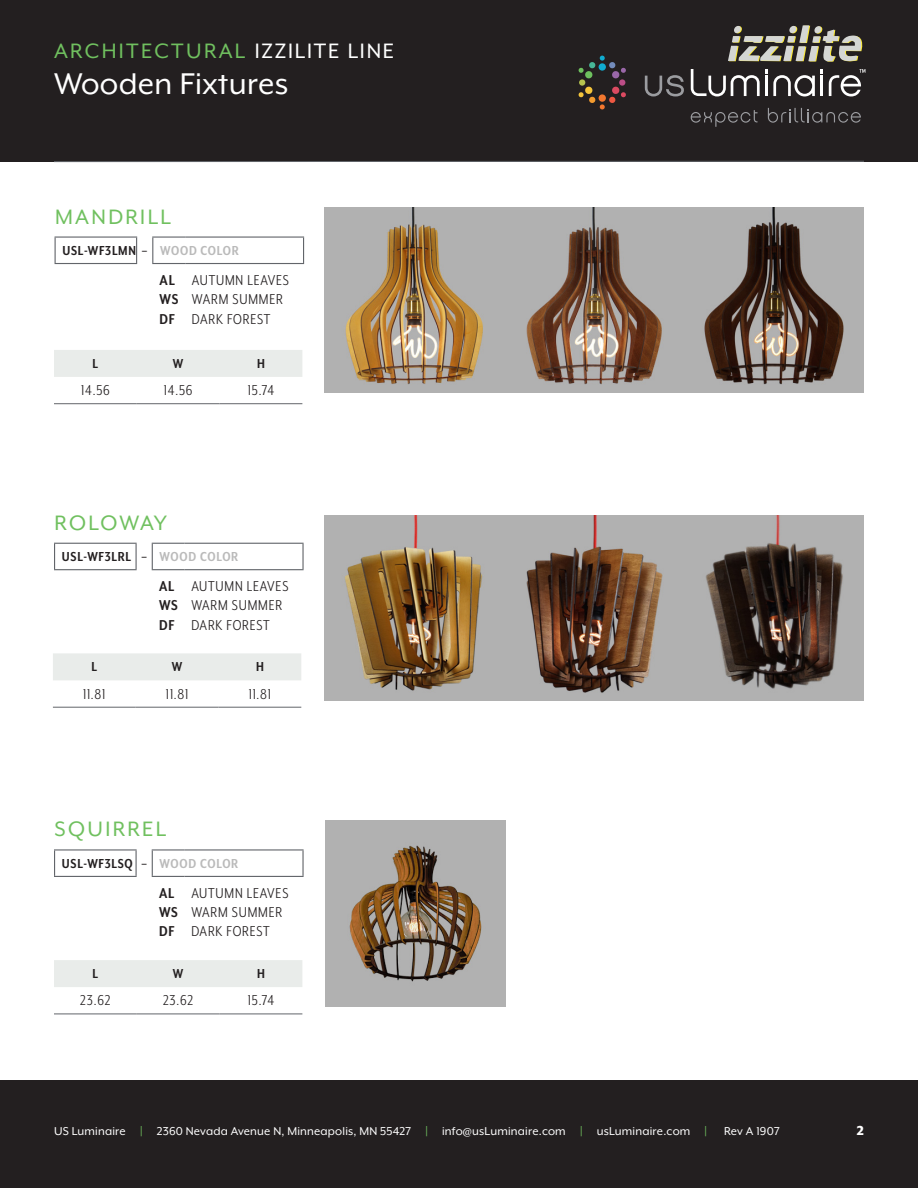
<style>
.page{position:relative;width:918px;height:1188px;background:#fff}
.page>*{position:absolute;margin:0;border:0;box-sizing:border-box;transform-origin:0 0}
.t1{font:34.5px "Mr Eaves XL Mod OT";letter-spacing:.01em;color:#fff}
.Head_Green{font:24px "Mr Eaves XL Mod OT";letter-spacing:.1em;color:#70c05f}
.Head_Green-2{font:24px "Mr Eaves XL Mod OT";letter-spacing:.075em;color:#70c05f}
.T2_L{font:16.5px "Mr Eaves XL Mod Nar OT";letter-spacing:.05em;color:#231f20}
.T3_C{font:16.5px "Mr Eaves XL Mod Nar OT";letter-spacing:.05em;color:#231f20}
.T4_L_BOLD{font:700 16.5px "Mr Eaves XL Mod Nar OT";letter-spacing:.05em;color:#231f20}
.T1_c_l_c{font:16.5px "Mr Eaves XL Mod Nar OT";letter-spacing:.05em;color:#231f20}
.T5_HEAD_L{font:700 15px "Mr Eaves XL Mod Nar OT";letter-spacing:.05em;color:#231f20}
.T7_HEAD_L-GRAY{font:700 15px "Mr Eaves XL Mod Nar OT";letter-spacing:.05em;color:#bababa}
.T6_HEAD_C{font:700 15px "Mr Eaves XL Mod Nar OT";color:#231f20}
.t2{font:800 15px "Mr Eaves XL Mod OT";color:#fff}
.t3{font:13.2px "Mr Eaves XL Mod OT";letter-spacing:.015em;color:#fff}
.s1{color:#fff}
.s2{font-weight:800;color:#70c05f}
</style>
<div class="page">
<div style="left:0;top:1080px;width:918px;height:108px;background:#231f20"></div>
<div style="left:0;top:0;width:918px;height:161px;background:#231f20"></div>
<svg style="left:645px;top:75px;width:39px;height:21px"></svg>
<hr style="left:821px;top:76px;width:2px;height:20px;background:#fff">
<svg style="left:691px;top:69px;width:124px;height:27px"></svg>
<svg style="left:691px;top:110px;width:67px;height:17px"></svg>
<svg style="left:768px;top:108px;width:93px;height:15px"></svg>
<svg style="left:829px;top:69px;width:36px;height:27px"></svg>
<div style="left:579px;top:79px;width:6px;height:7px;background:#b5c34f;border-radius:50%"></div>
<div style="left:619px;top:79px;width:6px;height:7px;background:#bc4d87;border-radius:50%"></div>
<svg style="left:579px;top:86px;width:47px;height:23px"></svg>
<svg style="left:579px;top:56px;width:47px;height:23px"></svg>
<hr style="left:54px;top:161px;width:810px;height:1px;background:#62656a">
<svg style="left:728px;top:25px;width:135px;height:37px"></svg>
<img style="left:324px;top:515px;width:540px;height:186px">
<svg style="left:54px;top:544px;width:1px;height:25px"></svg>
<hr style="left:54px;top:543px;width:83px;height:1px;background:#62656a">
<hr style="left:54px;top:569px;width:83px;height:1px;background:#62656a">
<svg style="left:136px;top:544px;width:1px;height:25px"></svg>
<svg style="left:152px;top:544px;width:1px;height:25px"></svg>
<hr style="left:152px;top:543px;width:33px;height:1px;background:#62656a">
<hr style="left:185px;top:543px;width:119px;height:1px;background:#62656a">
<hr style="left:152px;top:569px;width:33px;height:1px;background:#62656a">
<hr style="left:185px;top:569px;width:119px;height:1px;background:#62656a">
<hr style="left:302px;top:544px;width:2px;height:25px;background:#62656a">
<img style="left:325px;top:821px;width:180px;height:185px">
<svg style="left:54px;top:851px;width:1px;height:25px"></svg>
<hr style="left:54px;top:849px;width:83px;height:2px;background:#62656a">
<hr style="left:54px;top:876px;width:83px;height:1px;background:#62656a">
<svg style="left:136px;top:851px;width:1px;height:25px"></svg>
<svg style="left:152px;top:851px;width:1px;height:25px"></svg>
<hr style="left:152px;top:849px;width:33px;height:2px;background:#62656a">
<hr style="left:185px;top:849px;width:119px;height:2px;background:#62656a">
<hr style="left:152px;top:876px;width:33px;height:1px;background:#62656a">
<hr style="left:185px;top:876px;width:119px;height:1px;background:#62656a">
<hr style="left:302px;top:851px;width:2px;height:25px;background:#62656a">
<img style="left:324px;top:207px;width:540px;height:186px">
<svg style="left:55px;top:238px;width:1px;height:25px"></svg>
<hr style="left:55px;top:236px;width:82px;height:2px;background:#62656a">
<hr style="left:55px;top:263px;width:82px;height:1px;background:#62656a">
<svg style="left:136px;top:238px;width:1px;height:25px"></svg>
<svg style="left:152px;top:238px;width:1px;height:25px"></svg>
<hr style="left:152px;top:236px;width:33px;height:2px;background:#62656a">
<hr style="left:185px;top:236px;width:119px;height:2px;background:#62656a">
<hr style="left:152px;top:263px;width:33px;height:1px;background:#62656a">
<hr style="left:185px;top:263px;width:119px;height:1px;background:#62656a">
<svg style="left:303px;top:238px;width:1px;height:25px"></svg>
<div style="left:53px;top:653px;width:248px;height:27px;background:#e9ecea"></div>
<hr style="left:53px;top:707px;width:83px;height:1px;background:#62656a">
<hr style="left:136px;top:707px;width:83px;height:1px;background:#62656a">
<hr style="left:219px;top:707px;width:82px;height:1px;background:#62656a">
<div style="left:54px;top:350px;width:248px;height:27px;background:#e9ecea"></div>
<hr style="left:54px;top:403px;width:83px;height:1px;background:#62656a">
<hr style="left:137px;top:403px;width:83px;height:1px;background:#62656a">
<hr style="left:220px;top:403px;width:82px;height:1px;background:#62656a">
<div style="left:54px;top:960px;width:248px;height:27px;background:#e9ecea"></div>
<hr style="left:54px;top:1014px;width:83px;height:1px;background:#62656a">
<hr style="left:137px;top:1014px;width:83px;height:1px;background:#62656a">
<hr style="left:220px;top:1014px;width:82px;height:1px;background:#62656a">
<h2 class="Head_Green" style="left:54px;top:37px;width:342px">ARCHITECTURAL <span class="s1">IZZILITE LINE</span></h2>
<h1 class="t1" style="left:54px;top:65px;width:236px">Wooden Fixtures</h1>
<p class="Head_Green" style="left:55px;top:203px;width:117px">MANDRILL</p>
<p class="T5_HEAD_L" style="left:62px;top:243px;width:86px">USL-WF3LMN –</p>
<p class="T7_HEAD_L-GRAY" style="left:160px;top:243px;width:80px">WOOD COLOR</p>
<p class="T4_L_BOLD" style="left:160px;top:272px;width:17px">AL</p>
<p class="T2_L" style="left:192px;top:272px;width:98px">AUTUMN LEAVES</p>
<p class="T4_L_BOLD" style="left:160px;top:291px;width:20px">WS</p>
<p class="T2_L" style="left:192px;top:291px;width:92px">WARM SUMMER</p>
<p class="T4_L_BOLD" style="left:160px;top:310px;width:17px">DF</p>
<p class="T2_L" style="left:192px;top:310px;width:80px">DARK FOREST</p>
<p class="T6_HEAD_C" style="left:93px;top:356px;width:7px">L</p>
<p class="T6_HEAD_C" style="left:173px;top:356px;width:12px">W</p>
<p class="T6_HEAD_C" style="left:257px;top:356px;width:9px">H</p>
<p class="T1_c_l_c" style="left:81px;top:382px;width:30px">14.56</p>
<p class="T3_C" style="left:164px;top:382px;width:30px">14.56</p>
<p class="T3_C" style="left:248px;top:382px;width:28px">15.74</p>
<p class="Head_Green-2" style="left:55px;top:509px;width:114px">ROLOWAY</p>
<p class="T5_HEAD_L" style="left:62px;top:549px;width:71px">USL-WF3LRL</p>
<p class="T5_HEAD_L" style="left:142px;top:549px;width:6px">–</p>
<p class="T7_HEAD_L-GRAY" style="left:160px;top:549px;width:80px">WOOD COLOR</p>
<p class="T4_L_BOLD" style="left:159px;top:578px;width:17px">AL</p>
<p class="T2_L" style="left:191px;top:578px;width:98px">AUTUMN LEAVES</p>
<p class="T4_L_BOLD" style="left:159px;top:597px;width:20px">WS</p>
<p class="T2_L" style="left:191px;top:597px;width:92px">WARM SUMMER</p>
<p class="T4_L_BOLD" style="left:159px;top:617px;width:17px">DF</p>
<p class="T2_L" style="left:191px;top:617px;width:80px">DARK FOREST</p>
<p class="T6_HEAD_C" style="left:92px;top:659px;width:7px">L</p>
<p class="T6_HEAD_C" style="left:172px;top:659px;width:12px">W</p>
<p class="T6_HEAD_C" style="left:256px;top:659px;width:9px">H</p>
<p class="T1_c_l_c" style="left:83px;top:685px;width:24px">11.81</p>
<p class="T3_C" style="left:166px;top:685px;width:24px">11.81</p>
<p class="T3_C" style="left:249px;top:685px;width:24px">11.81</p>
<p class="Head_Green" style="left:55px;top:816px;width:113px">SQUIRREL</p>
<p class="T5_HEAD_L" style="left:62px;top:856px;width:72px">USL-WF3LSQ</p>
<p class="T5_HEAD_L" style="left:142px;top:856px;width:6px">–</p>
<p class="T7_HEAD_L-GRAY" style="left:160px;top:856px;width:80px">WOOD COLOR</p>
<p class="T4_L_BOLD" style="left:159px;top:885px;width:17px">AL</p>
<p class="T2_L" style="left:191px;top:885px;width:98px">AUTUMN LEAVES</p>
<p class="T4_L_BOLD" style="left:159px;top:904px;width:20px">WS</p>
<p class="T2_L" style="left:191px;top:904px;width:92px">WARM SUMMER</p>
<p class="T4_L_BOLD" style="left:159px;top:923px;width:17px">DF</p>
<p class="T2_L" style="left:191px;top:923px;width:80px">DARK FOREST</p>
<p class="T6_HEAD_C" style="left:93px;top:966px;width:7px">L</p>
<p class="T6_HEAD_C" style="left:173px;top:966px;width:12px">W</p>
<p class="T6_HEAD_C" style="left:257px;top:966px;width:9px">H</p>
<p class="T1_c_l_c" style="left:80px;top:992px;width:32px">23.62</p>
<p class="T3_C" style="left:163px;top:992px;width:32px">23.62</p>
<p class="T3_C" style="left:248px;top:992px;width:28px">15.74</p>
<p class="t3" style="left:54px;top:1123px;width:655px">US Luminaire <span class="s2">|</span> 2360 Nevada Avenue N, Minneapolis, MN 55427 <span class="s2">|</span> info@usLuminaire.com <span class="s2">|</span> usLuminaire.com <span class="s2">|</span></p>
<p class="t3" style="left:724px;top:1123px;width:57px">Rev A 1907</p>
<p class="t2" style="left:857px;top:1123px;width:9px">2</p>
</div>
